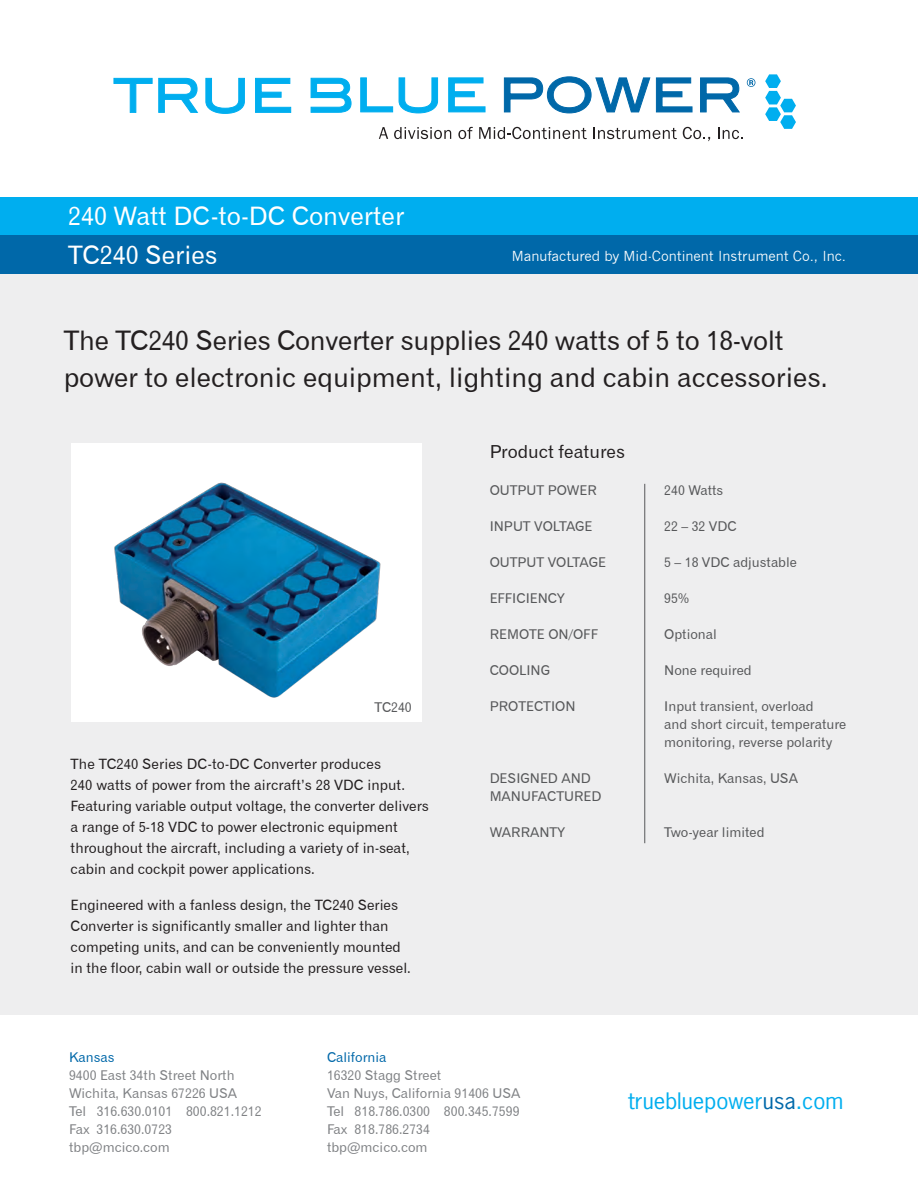
<style>
.page{position:relative;width:918px;height:1188px;background:#fff}
.page>*{position:absolute;margin:0;border:0;box-sizing:border-box;transform-origin:0 0}
.t1{font:27px/37.5px "Gothic 720 BT Roman B";letter-spacing:-.01em;color:#231f20}
.t2{font:25.5px/39px "Gothic 720 BT Roman B";color:#fff}
.t3{font:21.3px "News Gothic";color:#00aeef;scale:1.05 1}
.t4{font:18px "Gothic 720 BT Roman B";color:#231f20}
.t5{font:14.25px/21px "Gothic 720 BT Roman B";color:#231f20}
.t6{font:13.5px/18px "Gothic 720 BT Roman B";color:#57585a}
.t7{font:13.5px/18px "Gothic 720 BT Roman B";color:#808285}
.t8{font:13.5px "News Gothic";color:#fff}
.t9{font:13.5px "Gothic 720 BT Roman B";color:#0068a9}
.s1{color:#0068a9}
</style>
<div class="page">
<div style="left:0;top:273px;width:918px;height:742px;background:#eeeeef"></div>
<div style="left:0;top:197px;width:918px;height:38px;background:#00aeef"></div>
<div style="left:0;top:235px;width:918px;height:38px;background:#0068a9"></div>
<svg style="left:379px;top:127px;width:9px;height:12px"></svg>
<svg style="left:394px;top:127px;width:57px;height:12px"></svg>
<svg style="left:458px;top:127px;width:15px;height:12px"></svg>
<svg style="left:479px;top:127px;width:108px;height:12px"></svg>
<svg style="left:593px;top:127px;width:84px;height:12px"></svg>
<svg style="left:683px;top:127px;width:27px;height:14px"></svg>
<svg style="left:718px;top:127px;width:25px;height:12px"></svg>
<svg style="left:113px;top:78px;width:85px;height:35px"></svg>
<svg style="left:205px;top:78px;width:40px;height:36px"></svg>
<svg style="left:255px;top:78px;width:36px;height:35px"></svg>
<svg style="left:504px;top:76px;width:146px;height:38px"></svg>
<svg style="left:656px;top:77px;width:37px;height:36px"></svg>
<svg style="left:700px;top:77px;width:40px;height:36px"></svg>
<svg style="left:360px;top:77px;width:78px;height:37px"></svg>
<svg style="left:448px;top:77px;width:38px;height:35px"></svg>
<svg style="left:310px;top:78px;width:42px;height:35px"></svg>
<svg style="left:765px;top:74px;width:31px;height:55px"></svg>
<svg style="left:747px;top:78px;width:8px;height:9px"></svg>
<div style="left:71px;top:443px;width:351px;height:278px;background:#fff"></div>
<img style="left:92px;top:482px;width:307px;height:240px">
<hr style="left:644px;top:484px;width:1px;height:359px;background:#57585a">
<h2 class="t2" style="left:68px;top:197px;width:338px">240 Watt DC-to-DC Converter<br>TC240 Series</h2>
<p class="t8" style="left:512px;top:248px;width:336px">Manufactured by Mid-Continent Instrument Co., Inc.</p>
<h1 class="t1" style="left:64px;top:321px;width:765px">The TC240 Series Converter supplies 240 watts of 5 to 18-volt power to electronic equipment, lighting and cabin accessories.</h1>
<p class="t6" style="left:374px;top:698px;width:39px">TC240</p>
<p class="t5" style="left:71px;top:754px;width:360px">The TC240 Series DC-to-DC Converter produces<br>240 watts of power from the aircraft’s 28 VDC input.<br>Featuring variable output voltage, the converter delivers a range of 5-18 VDC to power electronic equipment throughout the aircraft, including a variety of in-seat, cabin and cockpit power applications.</p>
<p class="t5" style="left:71px;top:895px;width:342px">Engineered with a fanless design, the TC240 Series Converter is significantly smaller and lighter than competing units, and can be conveniently mounted in the floor, cabin wall or outside the pressure vessel.</p>
<p class="t4" style="left:490px;top:441px;width:137px">Product features</p>
<p class="t6" style="left:490px;top:481px;width:109px">OUTPUT POWER</p>
<p class="t6" style="left:664px;top:481px;width:60px">240 Watts</p>
<p class="t6" style="left:490px;top:517px;width:104px">INPUT VOLTAGE</p>
<p class="t6" style="left:664px;top:517px;width:74px">22 – 32 VDC</p>
<p class="t6" style="left:490px;top:553px;width:118px">OUTPUT VOLTAGE</p>
<p class="t6" style="left:664px;top:553px;width:134px">5 – 18 VDC adjustable</p>
<p class="t6" style="left:490px;top:589px;width:77px">EFFICIENCY</p>
<p class="t6" style="left:664px;top:589px;width:26px">95%</p>
<p class="t6" style="left:490px;top:625px;width:110px">REMOTE ON/OFF</p>
<p class="t6" style="left:664px;top:625px;width:54px">Optional</p>
<p class="t6" style="left:490px;top:661px;width:62px">COOLING</p>
<p class="t6" style="left:664px;top:661px;width:89px">None required</p>
<p class="t6" style="left:490px;top:697px;width:87px">PROTECTION</p>
<p class="t6" style="left:664px;top:697px;width:184px">Input transient, overload<br>and short circuit, temperature monitoring, reverse polarity</p>
<p class="t6" style="left:490px;top:769px;width:103px">DESIGNED AND</p>
<p class="t6" style="left:664px;top:769px;width:135px">Wichita, Kansas, USA</p>
<p class="t6" style="left:490px;top:787px;width:113px">MANUFACTURED</p>
<p class="t6" style="left:490px;top:823px;width:77px">WARRANTY</p>
<p class="t6" style="left:664px;top:823px;width:102px">Two-year limited</p>
<p class="t9" style="left:69px;top:1049px;width:47px">Kansas</p>
<p class="t7" style="left:69px;top:1066px;width:194px">9400 East 34th Street North<br>Wichita, Kansas 67226 USA<br>Tel 316.630.0101 800.821.1212<br>Fax 316.630.0723 tbp@mcico.com</p>
<p class="t9" style="left:327px;top:1049px;width:61px">California</p>
<p class="t7" style="left:327px;top:1067px;width:195px">16320 Stagg Street<br>Van Nuys, California 91406 USA<br>Tel 818.786.0300 800.345.7599<br>Fax 818.786.2734 tbp@mcico.com</p>
<h3 class="t3" style="left:628px;top:1087px;width:207px">truebluepower<span class="s1">usa</span>.com</h3>
</div>
